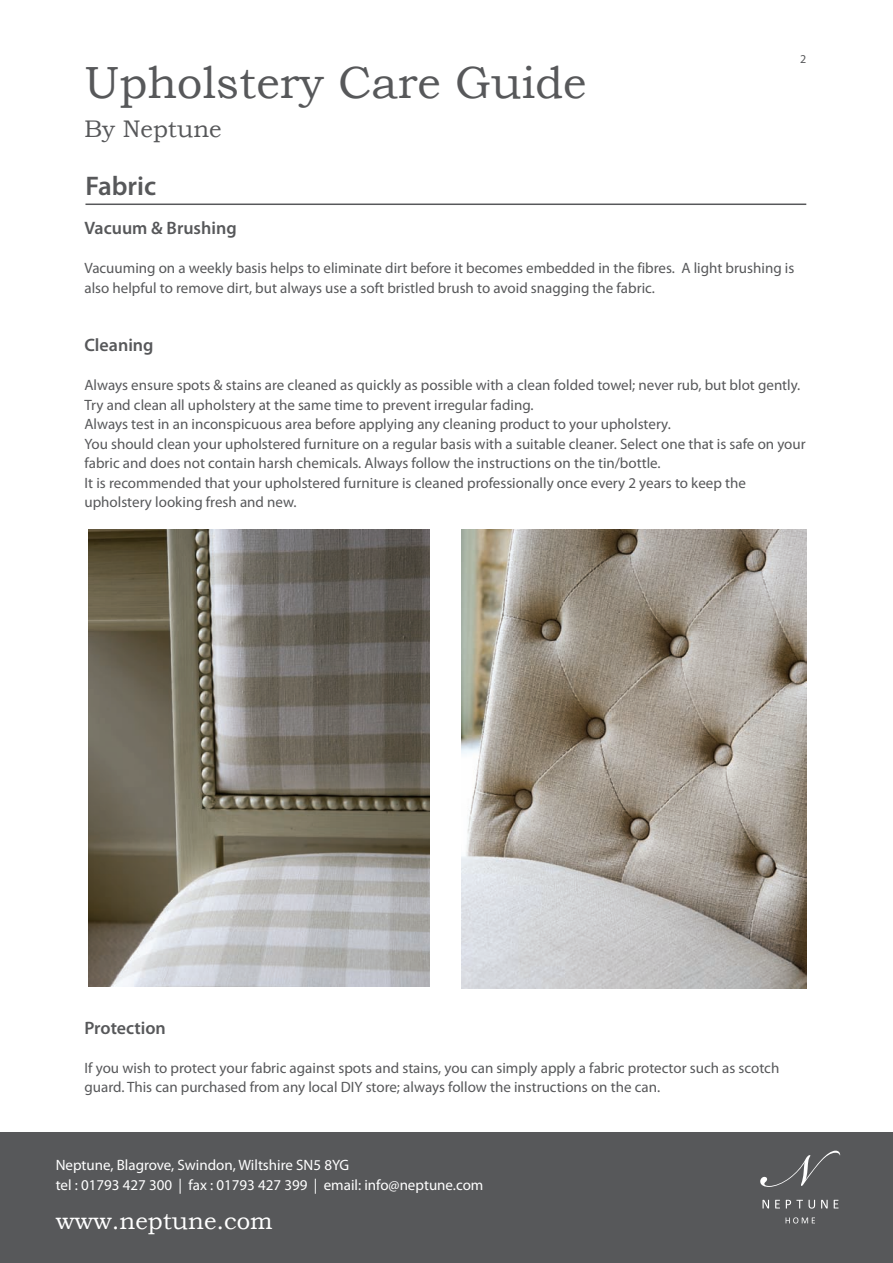
<style>
.page{position:relative;width:893px;height:1263px;background:#fff}
.page>*{position:absolute;margin:0;border:0;box-sizing:border-box;transform-origin:0 0}
.Bookman_Title_30{font:45px "Bookman Old Style";color:#57585a}
.Myriad_Header_semi-B{font:600 27px "Myriad Pro";color:#57585a}
.Bookman_footer{font:24px "Bookman Old Style";color:#fff}
.Bookman_SubHead_30{font:24px "Bookman Old Style";color:#57585a}
.Myriad_Copy_10_13{font:600 18px "Myriad Pro";color:#57585a}
.Myriad_Copy_10_13-2{font:15px/19.5px "Myriad Pro";color:#57585a}
.Myriad_Footer{font:15px "Myriad Pro";color:#fff}
.t1{font:12px "Myriad Pro";color:#57585a}
</style>
<div class="page">
<hr style="left:85px;top:204px;width:721px;height:1px;background:#57585a">
<img style="left:88px;top:529px;width:342px;height:457px">
<img style="left:462px;top:529px;width:344px;height:459px">
<div style="left:880px;top:1132px;width:13px;height:131px;background:#57585a"></div>
<div style="left:0;top:1133px;width:893px;height:130px;background:#57585a"></div>
<svg style="left:760px;top:1151px;width:80px;height:36px"></svg>
<svg style="left:762px;top:1200px;width:7px;height:8px"></svg>
<svg style="left:775px;top:1200px;width:5px;height:8px"></svg>
<svg style="left:786px;top:1200px;width:29px;height:8px"></svg>
<svg style="left:821px;top:1200px;width:7px;height:8px"></svg>
<svg style="left:834px;top:1200px;width:4px;height:8px"></svg>
<svg style="left:786px;top:1217px;width:29px;height:6px"></svg>
<p class="Bookman_Title_30" style="left:84px;top:53px;width:504px">Upholstery Care Guide</p>
<p class="Bookman_SubHead_30" style="left:84px;top:113px;width:139px">By Neptune</p>
<p class="t1" style="left:800px;top:52px;width:8px">2</p>
<p class="Myriad_Header_semi-B" style="left:85px;top:169px;width:72px">Fabric</p>
<p class="Myriad_Copy_10_13" style="left:84px;top:217px;width:154px">Vacuum &amp; Brushing</p>
<p class="Myriad_Copy_10_13-2" style="left:84px;top:258px;width:711px">Vacuuming on a weekly basis helps to eliminate dirt before it becomes embedded in the fibres. A light brushing is also helpful to remove dirt, but always use a soft bristled brush to avoid snagging the fabric.</p>
<p class="Myriad_Copy_10_13" style="left:84px;top:334px;width:71px">Cleaning</p>
<p class="Myriad_Copy_10_13-2" style="left:84px;top:375px;width:717px">Always ensure spots &amp; stains are cleaned as quickly as possible with a clean folded towel; never rub, but blot gently.</p>
<p class="Myriad_Copy_10_13-2" style="left:84px;top:394px;width:451px">Try and clean all upholstery at the same time to prevent irregular fading.</p>
<p class="Myriad_Copy_10_13-2" style="left:84px;top:414px;width:588px">Always test in an inconspicuous area before applying any cleaning product to your upholstery.</p>
<p class="Myriad_Copy_10_13-2" style="left:84px;top:433px;width:723px">You should clean your upholstered furniture on a regular basis with a suitable cleaner. Select one that is safe on your fabric and does not contain harsh chemicals. Always follow the instructions on the tin/bottle.</p>
<p class="Myriad_Copy_10_13-2" style="left:84px;top:472px;width:663px">It is recommended that your upholstered furniture is cleaned professionally once every 2 years to keep the upholstery looking fresh and new.</p>
<p class="Myriad_Copy_10_13" style="left:84px;top:1016px;width:83px">Protection</p>
<p class="Myriad_Copy_10_13-2" style="left:84px;top:1057px;width:696px">If you wish to protect your fabric against spots and stains, you can simply apply a fabric protector such as scotch guard. This can purchased from any local DIY store; always follow the instructions on the can.</p>
<p class="Myriad_Footer" style="left:56px;top:1156px;width:295px">Neptune, Blagrove, Swindon, Wiltshire SN5 8YG</p>
<p class="Myriad_Footer" style="left:56px;top:1175px;width:429px">tel : 01793 427 300 | fax : 01793 427 399 | email: info@neptune.com</p>
<p class="Bookman_footer" style="left:56px;top:1205px;width:218px">www.neptune.com</p>
</div>
